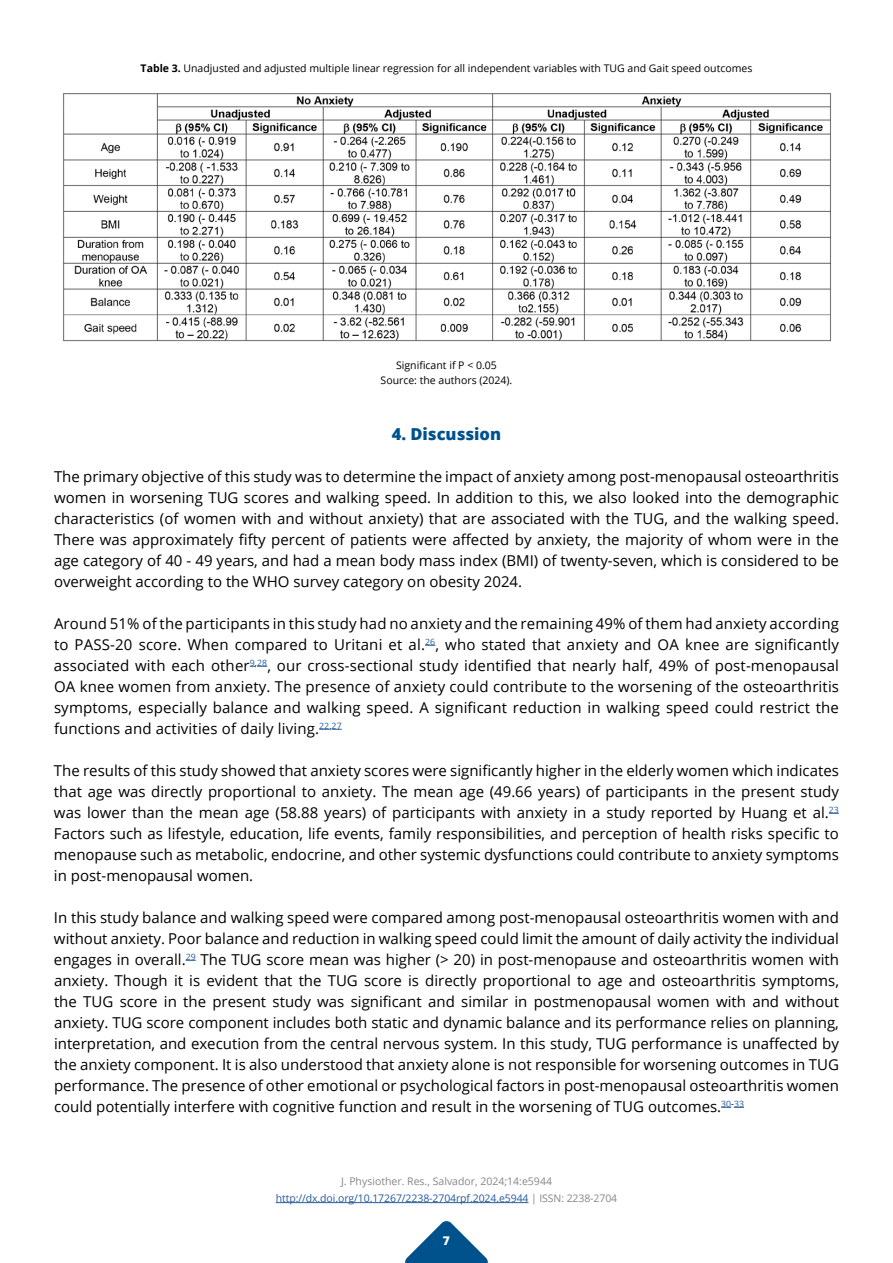
<style>
.page{position:relative;width:893px;height:1263px;background:#fff}
.page>*{position:absolute;margin:0;border:0;box-sizing:border-box;transform-origin:0 0}
.t1{font:800 16.5px "Open Sans";color:#00528c}
.t2{font:15px/21px "Open Sans";color:#000;text-align:justify}
.t3{font:800 12px "Open Sans";color:#fff}
.t4{font:10.5px/15px "Open Sans";color:#000;text-align:center}
.t5{font:10.5px/16.5px "Open Sans";letter-spacing:-.01em;color:#878787;text-align:center}
.s1{font-weight:700}
.s2{color:#265b9b}
</style>
<div class="page">
<svg style="left:405px;top:1221px;width:83px;height:42px"></svg>
<hr style="left:276px;top:1202px;width:252px;height:1px;background:#265b9b">
<img style="left:63px;top:93px;width:768px;height:249px">
<svg style="left:250px;top:666px;width:17px;height:1px"></svg>
<svg style="left:319px;top:729px;width:23px;height:1px"></svg>
<svg style="left:721px;top:1107px;width:23px;height:1px"></svg>
<p class="t4" style="left:141px;top:60px;width:613px"><span class="s1">Table 3.</span> Unadjusted and adjusted multiple linear regression for all independent variables with TUG and Gait speed outcomes</p>
<p class="t4" style="left:381px;top:357px;width:133px">Significant if P &lt; 0.05<br>Source: the authors (2024).</p>
<p class="t1" style="left:392px;top:421px;width:111px">4. Discussion</p>
<p class="t2" style="left:54px;top:465px;width:786px">The primary objective of this study was to determine the impact of anxiety among post-menopausal osteoarthritis women in worsening TUG scores and walking speed. In addition to this, we also looked into the demographic characteristics (of women with and without anxiety) that are associated with the TUG, and the walking speed.<br>There was approximately fifty percent of patients were affected by anxiety, the majority of whom were in the age category of 40 - 49 years, and had a mean body mass index (BMI) of twenty-seven, which is considered to be overweight according to the WHO survey category on obesity 2024.</p>
<p class="t2" style="left:54px;top:612px;width:787px">Around 51% of the participants in this study had no anxiety and the remaining 49% of them had anxiety according to PASS-20 score. When compared to Uritani et al.<sup>26</sup>, who stated that anxiety and OA knee are significantly associated with each other<sup>9</sup><sup>,</sup><sup>28</sup>, our cross-sectional study identified that nearly half, 49% of post-menopausal OA knee women from anxiety. The presence of anxiety could contribute to the worsening of the osteoarthritis symptoms, especially balance and walking speed. A significant reduction in walking speed could restrict the functions and activities of daily living.<sup>22</sup><sup>,</sup><sup>27</sup></p>
<p class="t2" style="left:54px;top:759px;width:786px">The results of this study showed that anxiety scores were significantly higher in the elderly women which indicates that age was directly proportional to anxiety. The mean age (49.66 years) of participants in the present study was lower than the mean age (58.88 years) of participants with anxiety in a study reported by Huang et al.<sup>23<br></sup>Factors such as lifestyle, education, life events, family responsibilities, and perception of health risks specific to menopause such as metabolic, endocrine, and other systemic dysfunctions could contribute to anxiety symptoms in post-menopausal women.</p>
<p class="t2" style="left:54px;top:906px;width:786px">In this study balance and walking speed were compared among post-menopausal osteoarthritis women with and without anxiety. Poor balance and reduction in walking speed could limit the amount of daily activity the individual engages in overall.<sup>29</sup> The TUG score mean was higher (&gt; 20) in post-menopause and osteoarthritis women with anxiety. Though it is evident that the TUG score is directly proportional to age and osteoarthritis symptoms, the TUG score in the present study was significant and similar in postmenopausal women with and without anxiety. TUG score component includes both static and dynamic balance and its performance relies on planning, interpretation, and execution from the central nervous system. In this study, TUG performance is unaffected by the anxiety component. It is also understood that anxiety alone is not responsible for worsening outcomes in TUG performance. The presence of other emotional or psychological factors in post-menopausal osteoarthritis women could potentially interfere with cognitive function and result in the worsening of TUG outcomes.<sup>30</sup><sup>-</sup><sup>33</sup></p>
<p class="t5" style="left:276px;top:1173px;width:343px">J. Physiother. Res., Salvador, 2024;14:e5944 <span class="s2">http://dx.doi.org/10.17267/2238-2704rpf.2024.e5944</span> | ISSN: 2238-2704</p>
<p class="t3" style="left:443px;top:1232px;width:9px">7</p>
</div>
